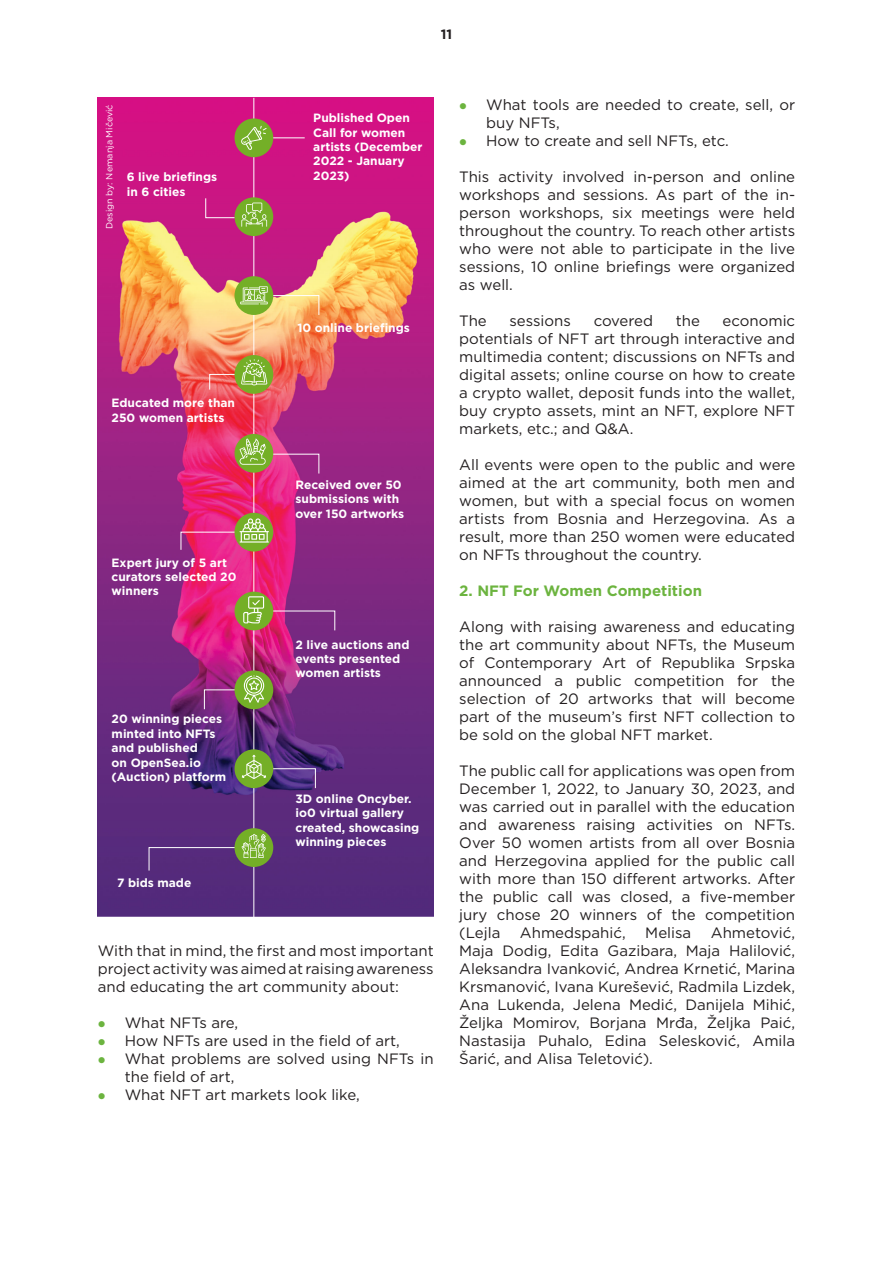
<style>
.page{position:relative;width:893px;height:1263px;background:#fff}
.page>*{position:absolute;margin:0;border:0;box-sizing:border-box;transform-origin:0 0}
.t1{font:15px/18px "Gotham";color:#231f20;text-align:justify}
.t2{font:700 15px "Gotham";color:#6cb43f}
.t3{font:15px "Gotham";letter-spacing:-.02em;color:#231f20}
.t4{font:700 13.5px "Gotham";color:#231f20}
.t5{font:700 12px/14.4px "Gotham";color:#fff}
.t6{font:9px "Gotham";color:#fff}
</style>
<div class="page">
<img style="left:98px;top:98px;width:336px;height:818px">
<svg style="left:271px;top:610px;width:64px;height:21px"></svg>
<hr style="left:253px;top:98px;width:1px;height:818px;background:#fff">
<div style="left:235px;top:118px;width:38px;height:39px;background:#74af27;border-radius:50%"></div>
<hr style="left:273px;top:137px;width:32px;height:1px;background:#fff">
<div style="left:235px;top:434px;width:38px;height:39px;background:#74af27;border-radius:50%"></div>
<div style="left:235px;top:276px;width:38px;height:39px;background:#74af27;border-radius:50%"></div>
<div style="left:235px;top:513px;width:38px;height:38px;background:#74af27;border-radius:50%"></div>
<div style="left:235px;top:355px;width:38px;height:39px;background:#74af27;border-radius:50%"></div>
<div style="left:235px;top:197px;width:38px;height:39px;background:#74af27;border-radius:50%"></div>
<svg style="left:205px;top:198px;width:30px;height:20px"></svg>
<div style="left:235px;top:749px;width:38px;height:39px;background:#74af27;border-radius:50%"></div>
<div style="left:235px;top:828px;width:38px;height:39px;background:#74af27;border-radius:50%"></div>
<div style="left:235px;top:592px;width:38px;height:38px;background:#74af27;border-radius:50%"></div>
<div style="left:235px;top:670px;width:38px;height:39px;background:#74af27;border-radius:50%"></div>
<svg style="left:241px;top:126px;width:26px;height:24px"></svg>
<svg style="left:241px;top:203px;width:26px;height:24px"></svg>
<svg style="left:240px;top:286px;width:80px;height:30px"></svg>
<svg style="left:209px;top:359px;width:58px;height:31px"></svg>
<svg style="left:204px;top:675px;width:60px;height:35px"></svg>
<svg style="left:242px;top:755px;width:74px;height:34px"></svg>
<svg style="left:239px;top:438px;width:81px;height:36px"></svg>
<svg style="left:180px;top:518px;width:89px;height:33px"></svg>
<svg style="left:243px;top:596px;width:21px;height:27px"></svg>
<svg style="left:149px;top:834px;width:117px;height:37px;background:#654e75"></svg>
<p class="t4" style="left:441px;top:26px;width:13px">11</p>
<p class="t6" style="left:103px;top:229px;width:126px;rotate:-90deg">Design by: Nemanja Mičević</p>
<p class="t5" style="left:127px;top:170px;width:92px">6 live briefings in 6 cities</p>
<p class="t5" style="left:112px;top:396px;width:125px">Educated more than<br>250 women artists</p>
<p class="t5" style="left:112px;top:555px;width:126px">Expert jury of 5 art curators selected 20 winners</p>
<p class="t5" style="left:112px;top:712px;width:116px">20 winning pieces minted into NFTs and published<br>on OpenSea.io (Auction) platform</p>
<p class="t5" style="left:117px;top:875px;width:76px">7 bids made</p>
<p class="t5" style="left:313px;top:111px;width:111px">Published Open<br>Call for women artists (December<br>2022 - January<br>2023)</p>
<p class="t5" style="left:297px;top:321px;width:114px">10 online briefings</p>
<p class="t5" style="left:296px;top:477px;width:110px">Received over 50 submissions with over 150 artworks</p>
<p class="t5" style="left:296px;top:637px;width:115px">2 live auctions and events presented women artists</p>
<p class="t5" style="left:296px;top:791px;width:125px">3D online Oncyber. io0 virtual gallery created, showcasing winning pieces</p>
<p class="t1" style="left:98px;top:941px;width:337px">With that in mind, the first and most important project activity was aimed at raising awareness and educating the art community about:</p>
<p class="t1" style="left:125px;top:1013px;width:115px">What NFTs are,</p>
<p class="t1" style="left:125px;top:1031px;width:277px">How NFTs are used in the field of art,</p>
<p class="t1" style="left:125px;top:1049px;width:310px">What problems are solved using NFTs in the field of art,</p>
<p class="t1" style="left:125px;top:1085px;width:237px">What NFT art markets look like,</p>
<p class="t1" style="left:486px;top:95px;width:310px">What tools are needed to create, sell, or buy NFTs,</p>
<p class="t1" style="left:486px;top:131px;width:244px">How to create and sell NFTs, etc.</p>
<p class="t1" style="left:459px;top:167px;width:337px">This activity involved in-person and online workshops and sessions. As part of the in&shy;person workshops, six meetings were held throughout the country. To reach other artists who were not able to participate in the live sessions, 10 online briefings were organized as well.</p>
<p class="t1" style="left:459px;top:311px;width:29px">The</p>
<p class="t1" style="left:509px;top:311px;width:63px">sessions</p>
<p class="t3" style="left:594px;top:311px;width:61px">covered</p>
<p class="t1" style="left:676px;top:311px;width:26px">the</p>
<p class="t1" style="left:459px;top:311px;width:337px;text-indent:263px">economic potentials of NFT art through interactive and multimedia content; discussions on NFTs and digital assets; online course on how to create a crypto wallet, deposit funds into the wallet, buy crypto assets, mint an NFT, explore NFT markets, etc.; and Q&amp;A.</p>
<p class="t1" style="left:459px;top:455px;width:337px">All events were open to the public and were aimed at the art community, both men and women, but with a special focus on women artists from Bosnia and Herzegovina. As a result, more than 250 women were educated on NFTs throughout the country.</p>
<p class="t2" style="left:459px;top:581px;width:244px">2. NFT For Women Competition</p>
<p class="t1" style="left:459px;top:617px;width:337px">Along with raising awareness and educating the art community about NFTs, the Museum of Contemporary Art of Republika Srpska announced a public competition for the selection of 20 artworks that will become part of the museum’s first NFT collection to be sold on the global NFT market.</p>
<p class="t1" style="left:459px;top:761px;width:337px">The public call for applications was open from December 1, 2022, to January 30, 2023, and was carried out in parallel with the education and awareness raising activities on NFTs.<br>Over 50 women artists from all over Bosnia and Herzegovina applied for the public call with more than 150 different artworks. After the public call was closed, a five-member jury chose 20 winners of the competition (Lejla</p>
<p class="t1" style="left:459px;top:923px;width:337px;text-indent:252px">Ahmetović, Maja Dodig, Edita Gazibara, Maja Halilović, Aleksandra Ivanković, Andrea Krnetić, Marina Krsmanović, Ivana Kurešević, Radmila Lizdek, Ana Lukenda, Jelena Medić, Danijela Mihić, Željka Momirov, Borjana Mrđa, Željka Paić, Nastasija Puhalo, Edina Selesković, Amila Šarić, and Alisa Teletović).</p>
<p class="t1" style="left:520px;top:923px;width:107px">Ahmedspahić,</p>
<p class="t1" style="left:645px;top:923px;width:47px">Melisa</p>
</div>
